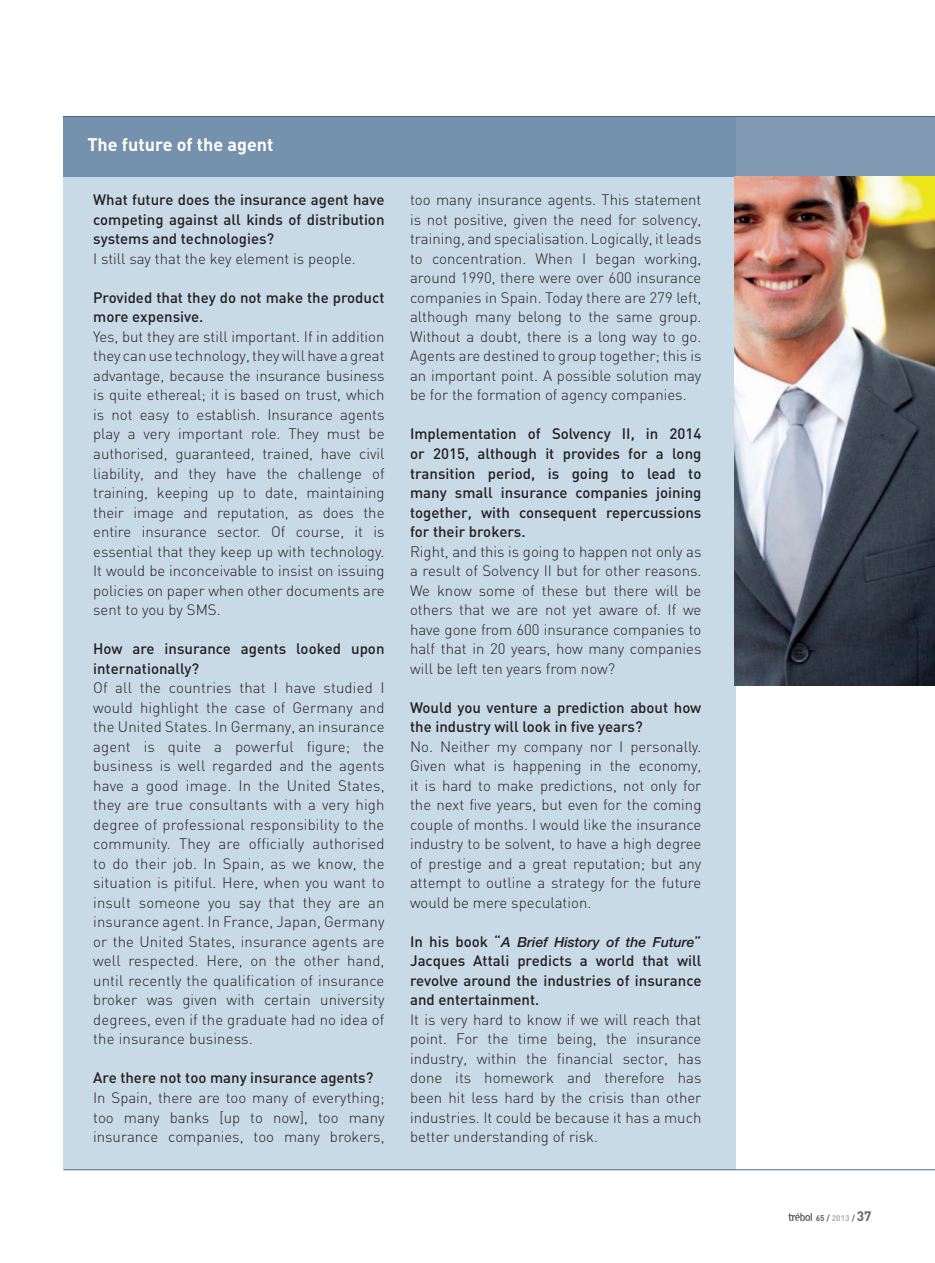
<style>
.page{position:relative;width:935px;height:1263px;background:#fff}
.page>*{position:absolute;margin:0;border:0;box-sizing:border-box;transform-origin:0 0}
.t1{font:700 18px "DIN";color:#fff}
.t2{font:300 15px/19.5px "DIN";color:#231f20;text-align:justify}
.t3{font:500 15px/19.5px "DIN";color:#231f20;text-align:justify}
.t4{font:italic 500 13.8px "Helvetica Neue";color:#231f20}
.t5{font:700 8.25px "DIN";color:#67686b}
.s1{font-family:"DIN";font-style:normal;font-size:15px}
.s2{color:#aeb0b3}
.s3{font-size:13.5px}
</style>
<div class="page">
<svg style="left:788px;top:1212px;width:24px;height:8px"></svg>
<div style="left:63px;top:116px;width:672px;height:1053px;background:#c9dae7"></div>
<hr style="left:63px;top:1169px;width:872px;height:1px;background:#466b8c">
<div style="left:735px;top:117px;width:200px;height:59px;background:#8299b3"></div>
<div style="left:63px;top:117px;width:672px;height:59px;background:#7491ad"></div>
<hr style="left:63px;top:116px;width:872px;height:1px;background:#466b8c">
<img style="left:734px;top:177px;width:201px;height:508px">
<p class="t1" style="left:87px;top:138px;width:188px">The future of the agent</p>
<p class="t3" style="left:93px;top:192px;width:293px">What future does the insurance agent have competing against all kinds of distribution systems and technologies?</p>
<p class="t2" style="left:93px;top:250px;width:264px">I still say that the key element is people.</p>
<p class="t3" style="left:93px;top:289px;width:293px">Provided that they do not make the product more expensive.</p>
<p class="t2" style="left:93px;top:328px;width:293px">Yes, but they are still important. If in addition they can use technology, they will have a great advantage, because the insurance business is quite ethereal; it is based on trust, which is not easy to establish. Insurance agents play a very important role. They must be authorised, guaranteed, trained, have civil liability, and they have the challenge of training, keeping up to date, maintaining their image and reputation, as does the entire insurance sector. Of course, it is essential that they keep up with technology.<br>It would be inconceivable to insist on issuing policies on paper when other documents are sent to you by SMS.</p>
<p class="t3" style="left:93px;top:640px;width:293px">How are insurance agents looked upon internationally?</p>
<p class="t2" style="left:93px;top:679px;width:293px">Of all the countries that I have studied I would highlight the case of Germany and the United States. In Germany, an insurance agent is quite a powerful figure; the business is well regarded and the agents have a good image. In the United States, they are true consultants with a very high degree of professional responsibility to the community. They are officially authorised to do their job. In Spain, as we know, the situation is pitiful. Here, when you want to insult someone you say that they are an insurance agent. In France, Japan, Germany or the United States, insurance agents are well respected. Here, on the other hand, until recently the qualification of insurance broker was given with certain university degrees, even if the graduate had no idea of the insurance business.</p>
<p class="t3" style="left:93px;top:1069px;width:282px">Are there not too many insurance agents?</p>
<p class="t2" style="left:93px;top:1089px;width:293px">In Spain, there are too many of everything; too many banks [up to now], too many insurance companies, too many brokers,</p>
<p class="t2" style="left:410px;top:192px;width:293px">too many insurance agents. This statement is not positive, given the need for solvency, training, and specialisation. Logically, it leads to concentration. When I began working, around 1990, there were over 600 insurance companies in Spain. Today there are 279 left, although many belong to the same group.<br>Without a doubt, there is a long way to go.<br>Agents are destined to group together; this is an important point. A possible solution may be for the formation of agency companies.</p>
<p class="t3" style="left:410px;top:426px;width:293px">Implementation of Solvency II, in 2014 or 2015, although it provides for a long transition period, is going to lead to many small insurance companies joining together, with consequent repercussions for their brokers.</p>
<p class="t2" style="left:410px;top:543px;width:293px">Right, and this is going to happen not only as a result of Solvency II but for other reasons.<br>We know some of these but there will be others that we are not yet aware of. If we have gone from 600 insurance companies to half that in 20 years, how many companies will be left ten years from now?</p>
<p class="t3" style="left:410px;top:699px;width:293px">Would you venture a prediction about how the industry will look in five years?</p>
<p class="t2" style="left:410px;top:738px;width:293px">No. Neither my company nor I personally.<br>Given what is happening in the economy, it is hard to make predictions, not only for the next five years, but even for the coming couple of months. I would like the insurance industry to be solvent, to have a high degree of prestige and a great reputation; but any attempt to outline a strategy for the future would be mere speculation.</p>
<p class="t4" style="left:410px;top:936px;width:293px"><span class="s1">In his book “</span>A Brief History of the Future<span class="s1">”</span></p>
<p class="t3" style="left:410px;top:952px;width:293px">Jacques Attali predicts a world that will revolve around the industries of insurance and entertainment.</p>
<p class="t2" style="left:410px;top:1011px;width:293px">It is very hard to know if we will reach that point. For the time being, the insurance industry, within the financial sector, has done its homework and therefore has been hit less hard by the crisis than other industries. It could be because it has a much better understanding of risk.</p>
<p class="t5" style="left:815px;top:1214px;width:57px">65 / <span class="s2">2013</span> / <span class="s3">37</span></p>
</div>
